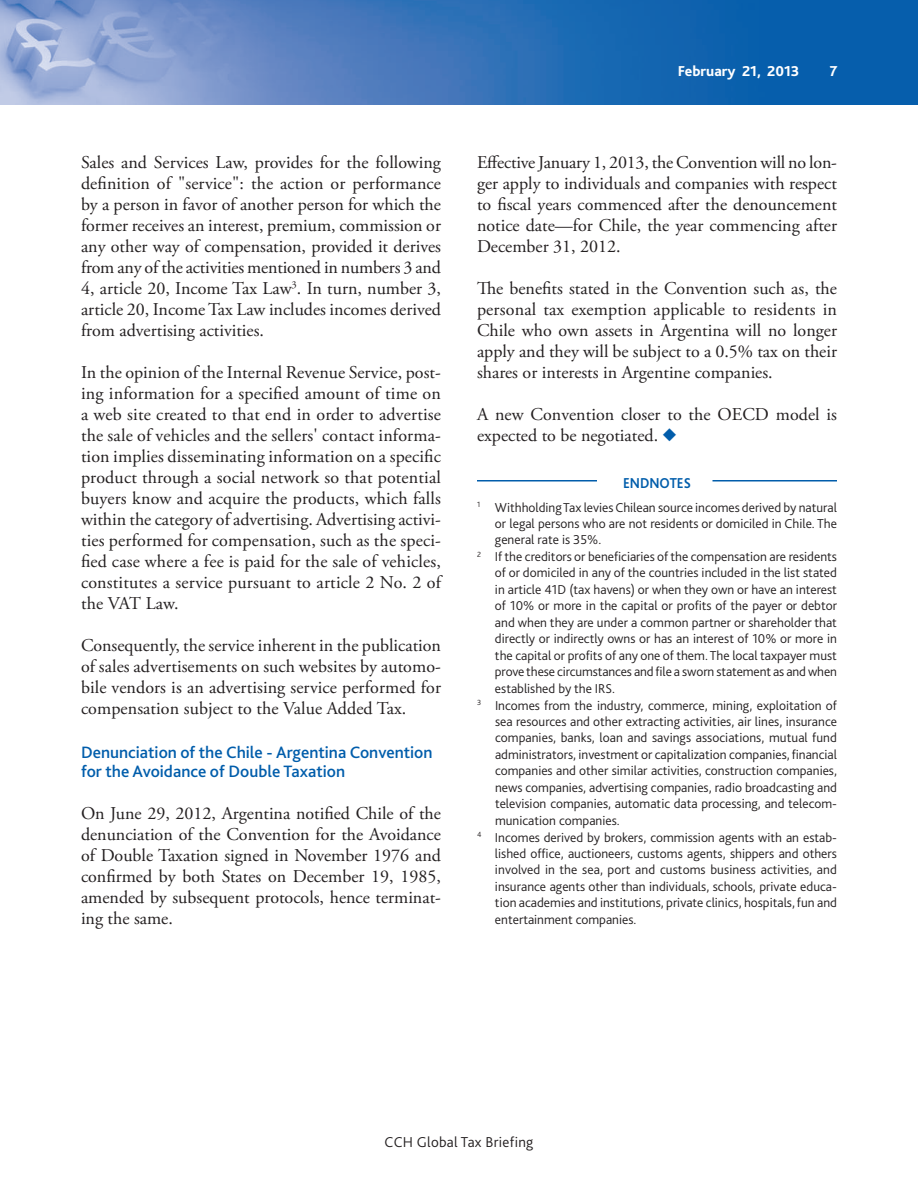
<style>
.page{position:relative;width:918px;height:1188px;background:#fff}
.page>*{position:absolute;margin:0;border:0;box-sizing:border-box;transform-origin:0 0}
.t1{font:18px/21px "Adobe Garamond Pro";color:#231f20;text-align:justify}
.t2{font:500 17.25px/19.5px "Bliss 2";color:#015dab}
.t3{font:300 15px "Bliss 2";letter-spacing:.02em;color:#231f20}
.t4{font:800 15px "Bliss 2";color:#fff}
.t5{font:700 15px "Bliss 2";color:#015dab;scale:.9 1}
.t6{font:300 13.5px "Bliss 2";color:#231f20}
.s1{color:#015dab}
</style>
<div class="page">
<img style="left:0;top:0;width:918px;height:105px">
<hr style="left:477px;top:480px;width:120px;height:2px;background:#015dab">
<hr style="left:712px;top:480px;width:125px;height:2px;background:#015dab">
<p class="t1" style="left:81px;top:153px;width:362px">Sales and Services Law, provides for the following definition of "service": the action or performance by a person in favor of another person for which the former receives an interest, premium, commission or any other way of compensation, provided it derives from any of the activities mentioned in numbers 3 and 4, article 20, Income Tax Law <sup>3</sup> . In turn, number 3, article 20, Income Tax Law includes incomes derived from advertising activities.</p>
<p class="t1" style="left:81px;top:363px;width:362px">In the opinion of the Internal Revenue Service, post&shy;ing information for a specified amount of time on a web site created to that end in order to advertise the sale of vehicles and the sellers' contact informa&shy;tion implies disseminating information on a specific product through a social network so that potential buyers know and acquire the products, which falls within the category of advertising. Advertising activi&shy;ties performed for compensation, such as the speci&shy;fied case where a fee is paid for the sale of vehicles, constitutes a service pursuant to article 2 No. 2 of the VAT Law.</p>
<p class="t1" style="left:81px;top:636px;width:362px">Consequently, the service inherent in the publication of sales advertisements on such websites by automo&shy;bile vendors is an advertising service performed for compensation subject to the Value Added Tax.</p>
<p class="t2" style="left:81px;top:744px;width:353px">Denunciation of the Chile - Argentina Convention for the Avoidance of Double Taxation</p>
<p class="t1" style="left:81px;top:804px;width:362px">On June 29, 2012, Argentina notified Chile of the denunciation of the Convention for the Avoidance of Double Taxation signed in November 1976 and confirmed by both States on December 19, 1985, amended by subsequent protocols, hence terminat&shy;ing the same.</p>
<p class="t4" style="left:678px;top:63px;width:123px">February 21, 2013</p>
<p class="t4" style="left:830px;top:63px;width:9px">7</p>
<p class="t1" style="left:477px;top:153px;width:362px">Effective January 1, 2013, the Convention will no lon&shy;ger apply to individuals and companies with respect to fiscal years commenced after the denouncement notice date—for Chile, the year commencing after December 31, 2012.</p>
<p class="t1" style="left:477px;top:279px;width:362px">The benefits stated in the Convention such as, the personal tax exemption applicable to residents in Chile who own assets in Argentina will no longer apply and they will be subject to a 0.5% tax on their shares or interests in Argentine companies.</p>
<p class="t1" style="left:477px;top:405px;width:361px">A new Convention closer to the OECD model is expected to be negotiated. <span class="s1">◆</span></p>
<p class="t5" style="left:623px;top:477px;width:77px">ENDNOTES</p>
<p class="t6" style="left:477px;top:502px;width:361px"><sup>1</sup> Withholding Tax levies Chilean source incomes derived by natural</p>
<p class="t6" style="left:495px;top:518px;width:344px">or legal persons who are not residents or domiciled in Chile. The</p>
<p class="t6" style="left:495px;top:535px;width:108px">general rate is 35%.</p>
<p class="t6" style="left:477px;top:551px;width:362px"><sup>2</sup> If the creditors or beneficiaries of the compensation are residents</p>
<p class="t6" style="left:495px;top:568px;width:344px">of or domiciled in any of the countries included in the list stated</p>
<p class="t6" style="left:495px;top:584px;width:344px">in article 41D (tax havens) or when they own or have an interest</p>
<p class="t6" style="left:495px;top:601px;width:344px">of 10% or more in the capital or profits of the payer or debtor</p>
<p class="t6" style="left:495px;top:617px;width:344px">and when they are under a common partner or shareholder that</p>
<p class="t6" style="left:495px;top:634px;width:343px">directly or indirectly owns or has an interest of 10% or more in</p>
<p class="t6" style="left:495px;top:650px;width:344px">the capital or profits of any one of them. The local taxpayer must</p>
<p class="t6" style="left:495px;top:667px;width:343px">prove these circumstances and file a sworn statement as and when</p>
<p class="t6" style="left:495px;top:683px;width:122px">established by the IRS.</p>
<p class="t6" style="left:477px;top:700px;width:362px"><sup>3</sup> Incomes from the industry, commerce, mining, exploitation of</p>
<p class="t6" style="left:495px;top:716px;width:344px">sea resources and other extracting activities, air lines, insurance</p>
<p class="t6" style="left:495px;top:733px;width:343px">companies, banks, loan and savings associations, mutual fund</p>
<p class="t6" style="left:495px;top:749px;width:344px">administrators, investment or capitalization companies, financial</p>
<p class="t6" style="left:495px;top:766px;width:344px">companies and other similar activities, construction companies,</p>
<p class="t6" style="left:495px;top:782px;width:344px">news companies, advertising companies, radio broadcasting and</p>
<p class="t6" style="left:495px;top:799px;width:344px">television companies, automatic data processing, and telecom-</p>
<p class="t6" style="left:495px;top:815px;width:126px">munication companies.</p>
<p class="t6" style="left:477px;top:832px;width:362px"><sup>4</sup> Incomes derived by brokers, commission agents with an estab-</p>
<p class="t6" style="left:495px;top:848px;width:344px">lished office, auctioneers, customs agents, shippers and others</p>
<p class="t6" style="left:495px;top:865px;width:343px">involved in the sea, port and customs business activities, and</p>
<p class="t6" style="left:495px;top:881px;width:344px">insurance agents other than individuals, schools, private educa-</p>
<p class="t6" style="left:495px;top:898px;width:344px">tion academies and institutions, private clinics, hospitals, fun and</p>
<p class="t6" style="left:495px;top:914px;width:143px">entertainment companies.</p>
<p class="t3" style="left:385px;top:1137px;width:150px">CCH Global Tax Briefing</p>
</div>
